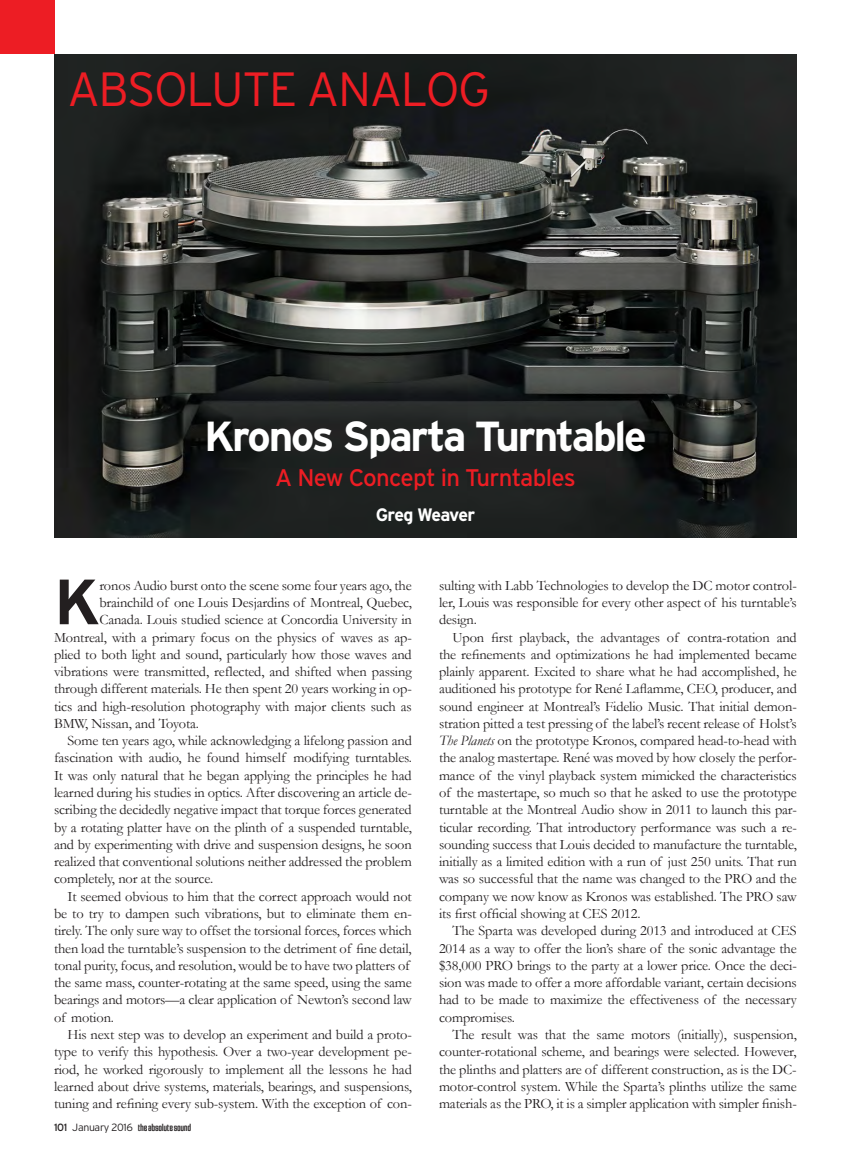
<style>
.page{position:relative;width:851px;height:1161px;background:#fff}
.page>*{position:absolute;margin:0;border:0;box-sizing:border-box;transform-origin:0 0}
.t1{font:700 63.75px "Interstate";color:#231f20}
.t2{font:300 48px "Interstate";letter-spacing:-.03em;color:#ed1d24}
.t3{font:700 42px "Interstate";letter-spacing:-.05em;color:#fff}
.t4{font:24px "Interstate";letter-spacing:-.03em;color:#ed1d24}
.t5{font:700 18px "Interstate";letter-spacing:-.05em;color:#fff}
.t6{font:14.4px "Garamond";letter-spacing:-.01em;color:#231f20}
.t7{font:10.5px "Jay Gothic URWT";letter-spacing:-.03em;color:#231f20}
.s1{font-family:"Interstate"}
.s2{font-family:"Interstate";font-weight:300}
.s3{font-style:italic}
</style>
<div class="page">
<img style="left:54px;top:54px;width:742px;height:484px">
<div style="left:0;top:0;width:54px;height:54px;background:#ed1d24"></div>
<p class="t2" style="left:68px;top:62px;width:424px">ABSOLUTE ANALOG</p>
<p class="t3" style="left:204px;top:413px;width:444px">Kronos Sparta Turntable</p>
<p class="t4" style="left:275px;top:464px;width:302px">A New Concept in Turntables</p>
<p class="t5" style="left:376px;top:504px;width:101px">Greg Weaver</p>
<p class="t1" style="left:54px;top:566px;width:47px">K</p>
<p class="t6" style="left:99px;top:577px;width:314px">ronos Audio burst onto the scene some four years ago, the</p>
<p class="t6" style="left:99px;top:594px;width:314px">brainchild of one Louis Desjardins of Montreal, Quebec,</p>
<p class="t6" style="left:99px;top:611px;width:314px">Canada. Louis studied science at Concordia University in</p>
<p class="t6" style="left:54px;top:628px;width:359px">Montreal, with a primary focus on the physics of waves as ap-</p>
<p class="t6" style="left:54px;top:646px;width:359px">plied to both light and sound, particularly how those waves and</p>
<p class="t6" style="left:54px;top:663px;width:359px">vibrations were transmitted, reflected, and shifted when passing</p>
<p class="t6" style="left:54px;top:680px;width:359px">through different materials. He then spent 20 years working in op-</p>
<p class="t6" style="left:54px;top:697px;width:359px">tics and high-resolution photography with major clients such as</p>
<p class="t6" style="left:54px;top:715px;width:146px">BMW, Nissan, and Toyota.</p>
<p class="t6" style="left:67px;top:732px;width:346px">Some ten years ago, while acknowledging a lifelong passion and</p>
<p class="t6" style="left:54px;top:749px;width:359px">fascination with audio, he found himself modifying turntables.</p>
<p class="t6" style="left:54px;top:767px;width:359px">It was only natural that he began applying the principles he had</p>
<p class="t6" style="left:54px;top:784px;width:359px">learned during his studies in optics. After discovering an article de-</p>
<p class="t6" style="left:54px;top:801px;width:359px">scribing the decidedly negative impact that torque forces generated</p>
<p class="t6" style="left:54px;top:818px;width:359px">by a rotating platter have on the plinth of a suspended turntable,</p>
<p class="t6" style="left:54px;top:836px;width:359px">and by experimenting with drive and suspension designs, he soon</p>
<p class="t6" style="left:54px;top:853px;width:359px">realized that conventional solutions neither addressed the problem</p>
<p class="t6" style="left:54px;top:870px;width:161px">completely, nor at the source.</p>
<p class="t6" style="left:67px;top:888px;width:346px">It seemed obvious to him that the correct approach would not</p>
<p class="t6" style="left:54px;top:905px;width:359px">be to try to dampen such vibrations, but to eliminate them en-</p>
<p class="t6" style="left:54px;top:922px;width:359px">tirely. The only sure way to offset the torsional forces, forces which</p>
<p class="t6" style="left:54px;top:939px;width:359px">then load the turntable’s suspension to the detriment of fine detail,</p>
<p class="t6" style="left:54px;top:957px;width:357px">tonal purity, focus, and resolution, would be to have two platters of</p>
<p class="t6" style="left:54px;top:974px;width:359px">the same mass, counter-rotating at the same speed, using the same</p>
<p class="t6" style="left:54px;top:991px;width:359px">bearings and motors—a clear application of Newton’s second law</p>
<p class="t6" style="left:54px;top:1009px;width:61px">of motion.</p>
<p class="t6" style="left:67px;top:1026px;width:346px">His next step was to develop an experiment and build a proto-</p>
<p class="t6" style="left:54px;top:1043px;width:359px">type to verify this hypothesis. Over a two-year development pe-</p>
<p class="t6" style="left:54px;top:1060px;width:359px">riod, he worked rigorously to implement all the lessons he had</p>
<p class="t6" style="left:54px;top:1078px;width:359px">learned about drive systems, materials, bearings, and suspensions,</p>
<p class="t6" style="left:54px;top:1095px;width:359px">tuning and refining every sub-system. With the exception of con-</p>
<p class="t7" style="left:54px;top:1122px;width:139px"><span class="s1">101</span> <span class="s2">January 2016</span> the absolute sound</p>
<p class="t6" style="left:439px;top:577px;width:359px">sulting with Labb Technologies to develop the DC motor control-</p>
<p class="t6" style="left:439px;top:594px;width:359px">ler, Louis was responsible for every other aspect of his turntable’s</p>
<p class="t6" style="left:439px;top:611px;width:39px">design.</p>
<p class="t6" style="left:452px;top:628px;width:346px">Upon first playback, the advantages of contra-rotation and</p>
<p class="t6" style="left:439px;top:646px;width:359px">the refinements and optimizations he had implemented became</p>
<p class="t6" style="left:439px;top:663px;width:359px">plainly apparent. Excited to share what he had accomplished, he</p>
<p class="t6" style="left:439px;top:680px;width:359px">auditioned his prototype for René Laflamme, CEO, producer, and</p>
<p class="t6" style="left:439px;top:697px;width:359px">sound engineer at Montreal’s Fidelio Music. That initial demon-</p>
<p class="t6" style="left:439px;top:715px;width:359px">stration pitted a test pressing of the label’s recent release of Holst’s</p>
<p class="t6" style="left:439px;top:732px;width:359px"><span class="s3">The Planets</span> on the prototype Kronos, compared head-to-head with</p>
<p class="t6" style="left:439px;top:749px;width:359px">the analog mastertape. René was moved by how closely the perfor-</p>
<p class="t6" style="left:439px;top:767px;width:359px">mance of the vinyl playback system mimicked the characteristics</p>
<p class="t6" style="left:439px;top:784px;width:359px">of the mastertape, so much so that he asked to use the prototype</p>
<p class="t6" style="left:439px;top:801px;width:359px">turntable at the Montreal Audio show in 2011 to launch this par-</p>
<p class="t6" style="left:439px;top:818px;width:359px">ticular recording. That introductory performance was such a re-</p>
<p class="t6" style="left:439px;top:836px;width:359px">sounding success that Louis decided to manufacture the turntable,</p>
<p class="t6" style="left:439px;top:853px;width:359px">initially as a limited edition with a run of just 250 units. That run</p>
<p class="t6" style="left:439px;top:870px;width:359px">was so successful that the name was changed to the PRO and the</p>
<p class="t6" style="left:439px;top:888px;width:359px">company we now know as Kronos was established. The PRO saw</p>
<p class="t6" style="left:439px;top:905px;width:203px">its first official showing at CES 2012.</p>
<p class="t6" style="left:452px;top:922px;width:346px">The Sparta was developed during 2013 and introduced at CES</p>
<p class="t6" style="left:439px;top:939px;width:359px">2014 as a way to offer the lion’s share of the sonic advantage the</p>
<p class="t6" style="left:439px;top:957px;width:359px">$38,000 PRO brings to the party at a lower price. Once the deci-</p>
<p class="t6" style="left:439px;top:974px;width:359px">sion was made to offer a more affordable variant, certain decisions</p>
<p class="t6" style="left:439px;top:991px;width:359px">had to be made to maximize the effectiveness of the necessary</p>
<p class="t6" style="left:439px;top:1009px;width:77px">compromises.</p>
<p class="t6" style="left:452px;top:1026px;width:346px">The result was that the same motors (initially), suspension,</p>
<p class="t6" style="left:439px;top:1043px;width:359px">counter-rotational scheme, and bearings were selected. However,</p>
<p class="t6" style="left:439px;top:1060px;width:359px">the plinths and platters are of different construction, as is the DC-</p>
<p class="t6" style="left:439px;top:1078px;width:359px">motor-control system. While the Sparta’s plinths utilize the same</p>
<p class="t6" style="left:439px;top:1095px;width:359px">materials as the PRO, it is a simpler application with simpler finish-</p>
</div>
